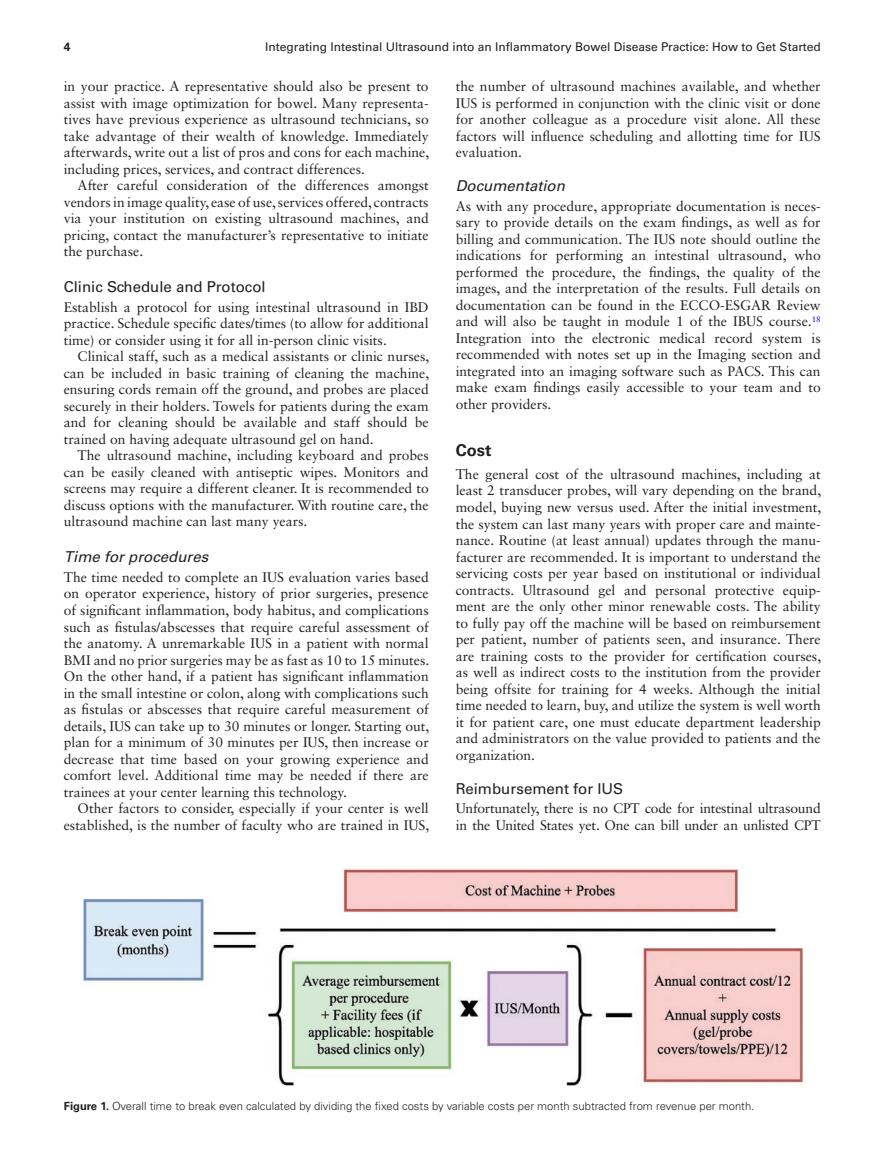
<style>
.page{position:relative;width:893px;height:1174px;background:#fff}
.page>*{position:absolute;margin:0;border:0;box-sizing:border-box;transform-origin:0 0}
.t1{font:700 16.5px "Univers LT Std";color:#231f20}
.t2{font:15px "Univers LT Std";color:#231f20}
.t3{font:italic 15px "Univers LT Std";color:#231f20}
.t4{font:13.8px/16.5px "Sabon LT Std";color:#231f20;text-align:justify}
.t5{font:12px "Univers LT Std";color:#231f20}
.t6{font:700 12px "Univers LT Std";color:#231f20}
.t7{font:300 11.25px "Univers LT Std";color:#231f20}
.s1{font-weight:700}
</style>
<div class="page">
<img style="left:83px;top:869px;width:719px;height:216px">
<p class="t6" style="left:64px;top:40px;width:8px">4</p>
<p class="t5" style="left:265px;top:40px;width:557px">Integrating Intestinal Ultrasound into an Inflammatory Bowel Disease Practice: How to Get Started</p>
<p class="t4" style="left:64px;top:78px;width:367px">in your practice. A representative should also be present to assist with image optimization for bowel. Many representa&shy;tives have previous experience as ultrasound technicians, so take advantage of their wealth of knowledge. Immediately afterwards, write out a list of pros and cons for each machine, including prices, services, and contract differences.</p>
<p class="t4" style="left:64px;top:177px;width:366px;text-indent:14px">After careful consideration of the differences amongst vendors in image quality, ease of use, services offered, contracts via your institution on existing ultrasound machines, and pricing, contact the manufacturer’s representative to initiate the purchase.</p>
<p class="t2" style="left:64px;top:278px;width:204px">Clinic Schedule and Protocol</p>
<p class="t4" style="left:64px;top:299px;width:366px">Establish a protocol for using intestinal ultrasound in IBD practice. Schedule specific dates/times (to allow for additional time) or consider using it for all in-person clinic visits.</p>
<p class="t4" style="left:64px;top:348px;width:367px;text-indent:14px">Clinical staff, such as a medical assistants or clinic nurses, can be included in basic training of cleaning the machine, ensuring cords remain off the ground, and probes are placed securely in their holders. Towels for patients during the exam and for cleaning should be available and staff should be trained on having adequate ultrasound gel on hand.</p>
<p class="t4" style="left:64px;top:447px;width:366px;text-indent:14px">The ultrasound machine, including keyboard and probes can be easily cleaned with antiseptic wipes. Monitors and screens may require a different cleaner. It is recommended to discuss options with the manufacturer. With routine care, the ultrasound machine can last many years.</p>
<p class="t3" style="left:64px;top:548px;width:146px">Time for procedures</p>
<p class="t4" style="left:64px;top:569px;width:367px">The time needed to complete an IUS evaluation varies based on operator experience, history of prior surgeries, presence of significant inflammation, body habitus, and complications such as fistulas/abscesses that require careful assessment of the anatomy. A unremarkable IUS in a patient with normal BMI and no prior surgeries may be as fast as 10 to 15 minutes.<br>On the other hand, if a patient has significant inflammation in the small intestine or colon, along with complications such as fistulas or abscesses that require careful measurement of details, IUS can take up to 30 minutes or longer. Starting out, plan for a minimum of 30 minutes per IUS, then increase or decrease that time based on your growing experience and comfort level. Additional time may be needed if there are trainees at your center learning this technology.</p>
<p class="t4" style="left:64px;top:800px;width:367px;text-align:right">Other factors to consider, especially if your center is well established, is the number of faculty who are trained in IUS,</p>
<p class="t4" style="left:456px;top:78px;width:366px">the number of ultrasound machines available, and whether IUS is performed in conjunction with the clinic visit or done for another colleague as a procedure visit alone. All these factors will influence scheduling and allotting time for IUS evaluation.</p>
<p class="t3" style="left:456px;top:177px;width:111px">Documentation</p>
<p class="t4" style="left:456px;top:198px;width:366px">As with any procedure, appropriate documentation is neces&shy;sary to provide details on the exam findings, as well as for billing and communication. The IUS note should outline the indications for performing an intestinal ultrasound, who performed the procedure, the findings, the quality of the images, and the interpretation of the results. Full details on documentation can be found in the ECCO-ESGAR Review and will also be taught in module 1 of the IBUS course.<sup>18<br></sup>Integration into the electronic medical record system is recommended with notes set up in the Imaging section and integrated into an imaging software such as PACS. This can make exam findings easily accessible to your team and to other providers.</p>
<p class="t1" style="left:456px;top:441px;width:37px">Cost</p>
<p class="t4" style="left:456px;top:466px;width:367px">The general cost of the ultrasound machines, including at least 2 transducer probes, will vary depending on the brand, model, buying new versus used. After the initial investment, the system can last many years with proper care and mainte&shy;nance. Routine (at least annual) updates through the manu&shy;facturer are recommended. It is important to understand the servicing costs per year based on institutional or individual contracts. Ultrasound gel and personal protective equip&shy;ment are the only other minor renewable costs. The ability to fully pay off the machine will be based on reimbursement per patient, number of patients seen, and insurance. There are training costs to the provider for certification courses, as well as indirect costs to the institution from the provider being offsite for training for 4 weeks. Although the initial time needed to learn, buy, and utilize the system is well worth it for patient care, one must educate department leadership and administrators on the value provided to patients and the organization.</p>
<p class="t2" style="left:456px;top:779px;width:169px">Reimbursement for IUS</p>
<p class="t4" style="left:456px;top:800px;width:366px">Unfortunately, there is no CPT code for intestinal ultrasound in the United States yet. One can bill under an unlisted CPT</p>
<p class="t7" style="left:64px;top:1099px;width:692px"><span class="s1">Figure 1.</span> Overall time to break even calculated by dividing the fixed costs by variable costs per month subtracted from revenue per month.</p>
</div>
